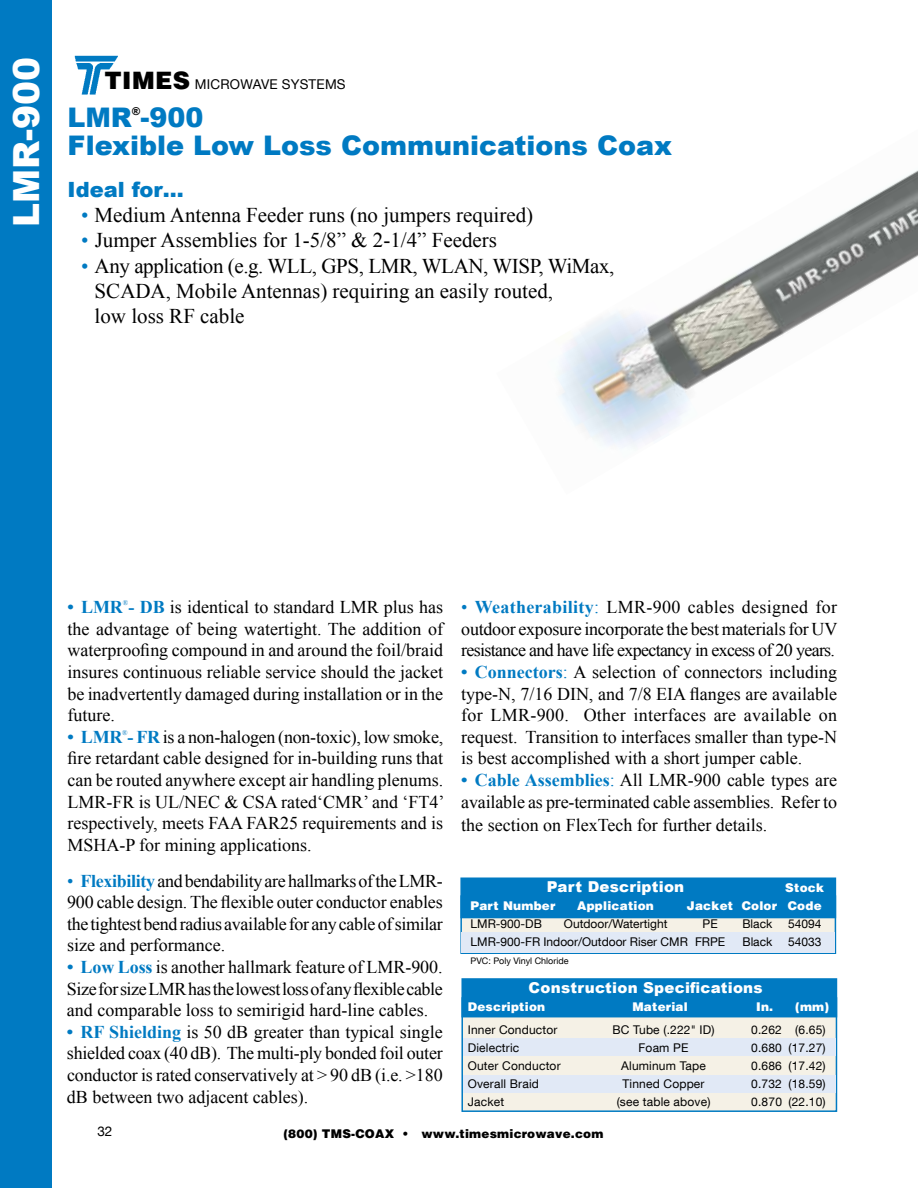
<style>
.page{position:relative;width:918px;height:1188px;background:#fff}
.page>*{position:absolute;margin:0;border:0;box-sizing:border-box;transform-origin:0 0}
.t1{font:900 36px "Arial";color:#fff}
.t2{font:900 27px "Arial";color:#007ac2}
.t3{font:21px/25.2px "Times New Roman";color:#000}
.t4{font:900 21px "Arial";color:#007ac2}
.t5{font:18px/21.6px "Times New Roman";color:#000;text-align:justify}
.t6{font:900 15px "Arial";letter-spacing:.015em;color:#fff}
.t7{font:13.5px "Helvetica Neue LT Com";letter-spacing:.015em;color:#000}
.t8{font:12px "Helvetica Neue LT Com";letter-spacing:.015em;color:#000}
.t9{font:900 12px "Helvetica LT Std";letter-spacing:.015em;color:#fff}
.t10{font:900 12px "Helvetica LT Std";letter-spacing:.015em;color:#000}
.t11{font:900 10.8px "Arial";color:#000}
.t12{font:9px "Helvetica Neue LT Com";color:#000}
.t13{font:7.2px "Times New Roman";color:#007ac2}
.s1{font-family:"Helvetica LT Std";font-weight:900;font-size:24px}
.s2{color:#007ac2}
.s3{font-weight:700;color:#007ac2}
</style>
<div class="page">
<img style="left:75px;top:56px;width:43px;height:38px">
<img style="left:557px;top:170px;width:361px;height:278px">
<div style="left:0;top:0;width:52px;height:1188px;background:#007ac2"></div>
<div style="left:461px;top:997px;width:376px;height:115px;background:#f5f1e6;border:2px solid #007ac2"></div>
<div style="left:463px;top:1075px;width:372px;height:18px;background:#e1e9f6"></div>
<div style="left:463px;top:1039px;width:372px;height:17px;background:#e1e9f6"></div>
<div style="left:461px;top:978px;width:376px;height:39px;background:#007ac2;border:2px solid #007ac2"></div>
<div style="left:460px;top:895px;width:376px;height:59px;background:#f5f1e6;border:2px solid #007ac2"></div>
<div style="left:461px;top:932px;width:374px;height:21px;background:#e1e9f6"></div>
<div style="left:460px;top:878px;width:376px;height:40px;background:#007ac2"></div>
<h1 class="t1" style="left:0;top:227px;width:172px;rotate:-90deg">LMR-900</h1>
<p class="t7" style="left:105px;top:76px;width:243px"><span class="s1">TIMES</span> MICROWAVE SYSTEMS</p>
<p class="t11" style="left:132px;top:103px;width:10px">®</p>
<h2 class="t2" style="left:67px;top:126px;width:606px">Flexible Low Loss Communications Coax</h2>
<h2 class="t2" style="left:68px;top:98px;width:138px">LMR -900</h2>
<p class="t4" style="left:68px;top:174px;width:118px">Ideal for…</p>
<p class="t3" style="left:81px;top:202px;width:454px"><span class="s2">•</span> Medium Antenna Feeder runs (no jumpers required)</p>
<p class="t3" style="left:81px;top:228px;width:417px"><span class="s2">•</span> Jumper Assemblies for 1-5/8” &amp; 2-1/4” Feeders</p>
<p class="t3" style="left:95px;top:253px;width:521px;text-indent:-14px"><span class="s2">•</span> Any application (e.g. WLL, GPS, LMR, WLAN, WISP, WiMax,<br>SCADA, Mobile Antennas) requiring an easily routed,<br>low loss RF cable</p>
<p class="t13" style="left:123px;top:598px;width:7px">®</p>
<p class="t5" style="left:67px;top:618px;width:377px">the advantage of being watertight. The addition of waterproofing compound in and around the foil/braid insures continuous reliable service should the jacket be inadvertently damaged during installation or in the future.</p>
<p class="t5" style="left:67px;top:726px;width:377px"><span class="s3">• LMR - FR</span> is a non-halogen (non-toxic), low smoke,</p>
<p class="t5" style="left:68px;top:596px;width:377px"><span class="s3">• LMR - DB</span> is identical to standard LMR plus has</p>
<p class="t13" style="left:122px;top:727px;width:7px">®</p>
<p class="t5" style="left:67px;top:747px;width:379px">fire retardant cable designed for in-building runs that can be routed anywhere except air handling plenums.<br>LMR-FR is UL/NEC &amp; CSA rated‘CMR’ and ‘FT4’ respectively, meets FAA FAR25 requirements and is MSHA-P for mining applications.</p>
<p class="t5" style="left:67px;top:869px;width:377px"><span class="s2">•</span> <span class="s3">Flexibility</span>andbendabilityarehallmarksoftheLMR-900 cable design. The flexible outer conductor enables the tightestbendradius available for anycableofsimilar size and performance.</p>
<p class="t5" style="left:67px;top:956px;width:377px"><span class="s3">• Low Loss</span> is another hallmark feature of LMR-900.<br>SizeforsizeLMRhasthelowestlossofanyflexiblecable and comparable loss to semirigid hard-line cables.</p>
<p class="t5" style="left:67px;top:1021px;width:377px"><span class="s3">• RF Shielding</span> is 50 dB greater than typical single shielded coax (40 dB). The multi-ply bonded foil outer conductor is rated conservatively at &gt; 90 dB (i.e. &gt;180 dB between two adjacent cables).</p>
<p class="t5" style="left:461px;top:596px;width:378px"><span class="s2">•</span> <span class="s3">Weatherability</span><span class="s2">:</span> LMR-900 cables designed for outdoor exposure incorporate the best materials for UV resistance and have life expectancy in excess of 20 years.</p>
<p class="t5" style="left:461px;top:661px;width:377px"><span class="s3">• Connectors</span><span class="s2">:</span> A selection of connectors including type-N, 7/16 DIN, and 7/8 EIA flanges are available for LMR-900. Other interfaces are available on request. Transition to interfaces smaller than type-N is best accomplished with a short jumper cable.</p>
<p class="t5" style="left:461px;top:769px;width:377px"><span class="s3">• Cable Assemblies</span><span class="s2">:</span> All LMR-900 cable types are available as pre-terminated cable assemblies. Refer to</p>
<p class="t5" style="left:461px;top:814px;width:308px">the section on FlexTech for further details.</p>
<p class="t6" style="left:547px;top:876px;width:139px">Part Description</p>
<p class="t9" style="left:785px;top:880px;width:40px">Stock</p>
<p class="t9" style="left:471px;top:898px;width:86px">Part Number</p>
<p class="t9" style="left:577px;top:898px;width:78px">Application</p>
<p class="t9" style="left:687px;top:898px;width:136px">Jacket Color Code</p>
<p class="t8" style="left:471px;top:916px;width:73px">LMR-900-DB</p>
<p class="t8" style="left:564px;top:916px;width:105px">Outdoor/Watertight</p>
<p class="t8" style="left:703px;top:916px;width:17px">PE</p>
<p class="t8" style="left:742px;top:916px;width:31px">Black</p>
<p class="t8" style="left:788px;top:916px;width:35px">54094</p>
<p class="t8" style="left:471px;top:934px;width:256px">LMR-900-FR Indoor/Outdoor Riser CMR FRPE</p>
<p class="t8" style="left:742px;top:934px;width:31px">Black</p>
<p class="t8" style="left:788px;top:934px;width:35px">54033</p>
<p class="t12" style="left:471px;top:955px;width:100px">PVC: Poly Vinyl Chloride</p>
<p class="t6" style="left:529px;top:977px;width:236px">Construction Specifications</p>
<p class="t9" style="left:468px;top:999px;width:79px">Description</p>
<p class="t9" style="left:632px;top:999px;width:57px">Material</p>
<p class="t9" style="left:756px;top:999px;width:74px">In. (mm)</p>
<p class="t8" style="left:468px;top:1022px;width:91px">Inner Conductor</p>
<p class="t8" style="left:613px;top:1022px;width:103px">BC Tube (.222" ID)</p>
<p class="t8" style="left:751px;top:1022px;width:76px">0.262 (6.65)</p>
<p class="t8" style="left:468px;top:1040px;width:53px">Dielectric</p>
<p class="t8" style="left:639px;top:1040px;width:51px">Foam PE</p>
<p class="t8" style="left:751px;top:1040px;width:76px">0.680 (17.27)</p>
<p class="t8" style="left:468px;top:1058px;width:94px">Outer Conductor</p>
<p class="t8" style="left:621px;top:1058px;width:86px">Aluminum Tape</p>
<p class="t8" style="left:751px;top:1058px;width:76px">0.686 (17.42)</p>
<p class="t8" style="left:468px;top:1076px;width:73px">Overall Braid</p>
<p class="t8" style="left:623px;top:1076px;width:84px">Tinned Copper</p>
<p class="t8" style="left:751px;top:1076px;width:76px">0.732 (18.59)</p>
<p class="t8" style="left:468px;top:1094px;width:38px">Jacket</p>
<p class="t8" style="left:617px;top:1094px;width:95px">(see table above)</p>
<p class="t8" style="left:751px;top:1094px;width:76px">0.870 (22.10)</p>
<p class="t7" style="left:97px;top:1123px;width:17px">32</p>
<p class="t10" style="left:283px;top:1126px;width:322px">(800) TMS-COAX • www.timesmicrowave.com</p>
</div>
